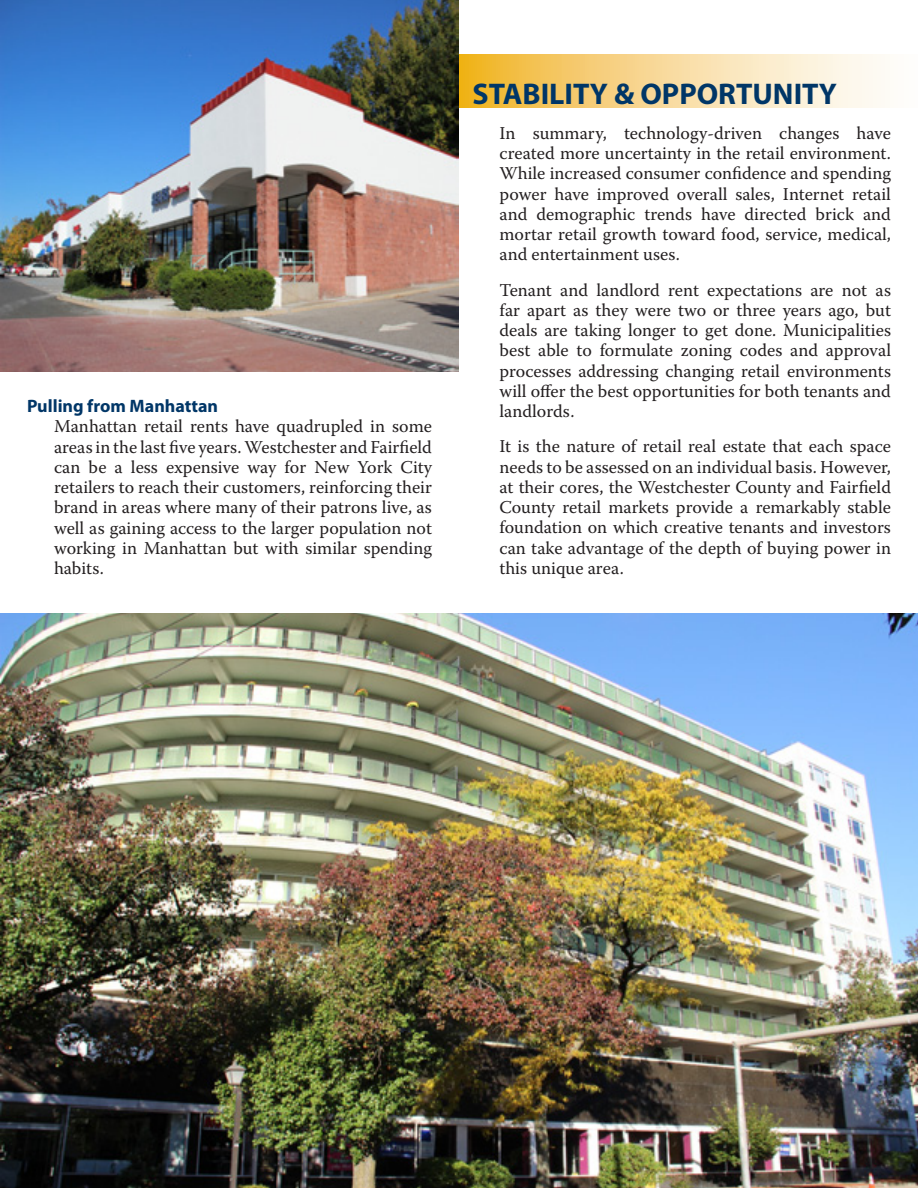
<style>
.page{position:relative;width:918px;height:1188px;background:#fff}
.page>*{position:absolute;margin:0;border:0;box-sizing:border-box;transform-origin:0 0}
.Blue_Caps_Heads{font:700 30px "Myriad Pro";color:#003667}
.War_body_copy{font:18px/20.2px "Warnock Pro";color:#231f20;text-align:justify}
.Blue_Subhead{font:700 18px "Myriad Pro";color:#003667}
</style>
<div class="page">
<svg style="left:459px;top:54px;width:426px;height:54px;background:#f7da98"></svg>
<img style="left:0;top:613px;width:918px;height:575px">
<img style="left:0;top:0;width:459px;height:372px">
<p class="Blue_Subhead" style="left:27px;top:394px;width:193px">Pulling from Manhattan</p>
<p class="War_body_copy" style="left:54px;top:416px;width:380px">Manhattan retail rents have quadrupled in some areas in the last five years. Westchester and Fairfield can be a less expensive way for New York City retailers to reach their customers, reinforcing their brand in areas where many of their patrons live, as well as gaining access to the larger population not working in Manhattan but with similar spending habits.</p>
<p class="Blue_Caps_Heads" style="left:472px;top:74px;width:366px">STABILITY &amp; OPPORTUNITY</p>
<p class="War_body_copy" style="left:500px;top:122px;width:393px">In summary, technology-driven changes have created more uncertainty in the retail environment.<br>While increased consumer confidence and spending power have improved overall sales, Internet retail and demographic trends have directed brick and mortar retail growth toward food, service, medical, and entertainment uses.</p>
<p class="War_body_copy" style="left:500px;top:279px;width:393px">Tenant and landlord rent expectations are not as far apart as they were two or three years ago, but deals are taking longer to get done. Municipalities best able to formulate zoning codes and approval processes addressing changing retail environments will offer the best opportunities for both tenants and landlords.</p>
<p class="War_body_copy" style="left:500px;top:436px;width:393px">It is the nature of retail real estate that each space needs to be assessed on an individual basis. However, at their cores, the Westchester County and Fairfield County retail markets provide a remarkably stable foundation on which creative tenants and investors can take advantage of the depth of buying power in this unique area.</p>
</div>
